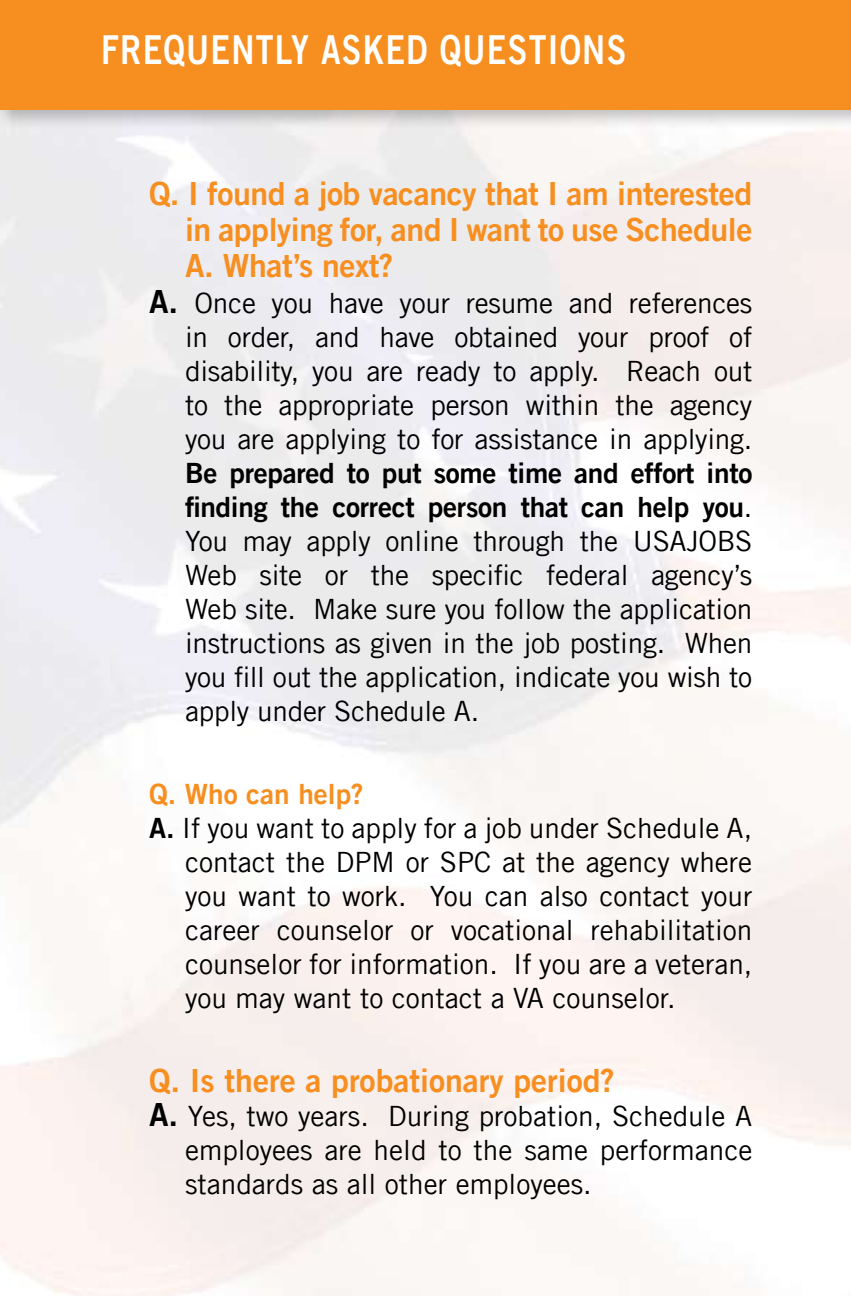
<style>
.page{position:relative;width:851px;height:1296px;background:#fff}
.page>*{position:absolute;margin:0;border:0;box-sizing:border-box;transform-origin:0 0}
.t1{font:40px "Trade Gothic LT Bold Two";letter-spacing:.04em;color:#fff;scale:.8 1}
.t2{font:32px/36px "Trade Gothic LT Bold Two";letter-spacing:-.015em;color:#f78f20;text-align:justify}
.t3{font:28px/34px "Trade Gothic LT";color:#000;text-align:justify}
.t4{font:28px "Trade Gothic LT Bold Two";color:#f78f20}
.s1{font-family:"Trade Gothic LT Bold Two";font-size:32px}
.s2{font-family:"Trade Gothic LT Bold Two"}
</style>
<div class="page">
<div style="left:0;top:0;width:851px;height:154px;background:#000;opacity:.25"></div>
<div style="left:0;top:0;width:851px;height:110px;background:#f78f20"></div>
<div style="left:844px;top:0;width:7px;height:154px;background:#000;opacity:.3"></div>
<p class="t1" style="left:101px;top:25px;width:658px">FREQUENTLY ASKED QUESTIONS</p>
<p class="t2" style="left:185px;top:175px;width:569px;text-indent:-36px">Q. I found a job vacancy that I am interested in applying for, and I want to use Schedule A. What’s next?</p>
<p class="t3" style="left:185px;top:285px;width:569px;text-indent:-36px"><span class="s1">A.</span> Once you have your resume and references in order, and have obtained your proof of disability, you are ready to apply. Reach out to the appropriate person within the agency you are applying to for assistance in applying.<br><span class="s2">Be prepared to put some time and effort into finding the correct person that can help you</span>.<br>You may apply online through the USAJOBS Web site or the specific federal agency’s Web site. Make sure you follow the application instructions as given in the job posting. When you fill out the application, indicate you wish to apply under Schedule A.</p>
<p class="t4" style="left:149px;top:777px;width:216px">Q. Who can help?</p>
<p class="t3" style="left:149px;top:811px;width:605px"><span class="s2">A.</span> If you want to apply for a job under Schedule A,</p>
<p class="t3" style="left:185px;top:845px;width:569px">contact the DPM or SPC at the agency where</p>
<p class="t3" style="left:185px;top:879px;width:569px">you want to work. You can also contact your</p>
<p class="t3" style="left:185px;top:913px;width:569px">career counselor or vocational rehabilitation</p>
<p class="t3" style="left:185px;top:947px;width:569px">counselor for information. If you are a veteran,</p>
<p class="t3" style="left:185px;top:981px;width:492px">you may want to contact a VA counselor.</p>
<p class="t2" style="left:149px;top:1062px;width:467px">Q. Is there a probationary period?</p>
<p class="t3" style="left:185px;top:1099px;width:569px;text-indent:-36px"><span class="s1">A.</span> Yes, two years. During probation, Schedule A employees are held to the same performance standards as all other employees.</p>
</div>
